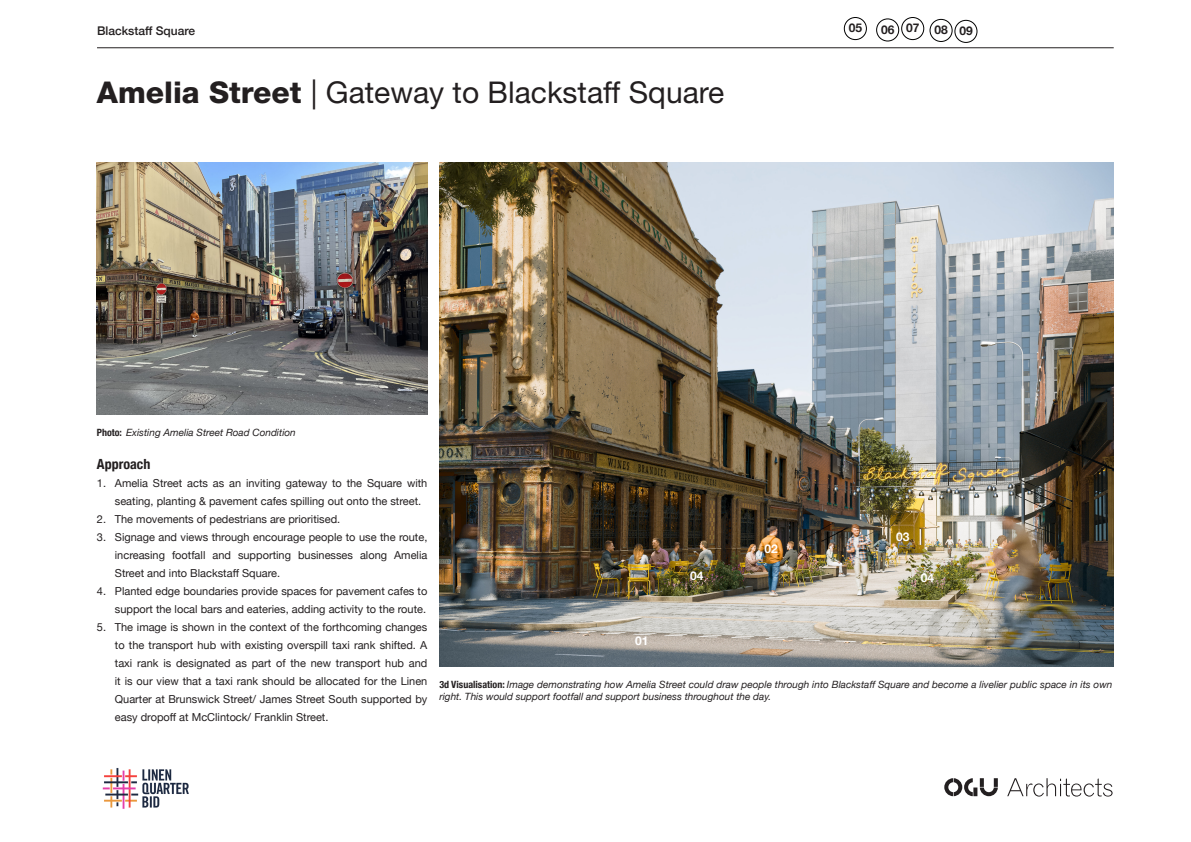
<style>
.page{position:relative;width:1191px;height:842px;background:#fff}
.page>*{position:absolute;margin:0;border:0;box-sizing:border-box;transform-origin:0 0}
.Page_title{font:30px "Helvetica Neue LT Std";color:#231f20}
.Sub_heading{font:700 condensed 14px "Helvetica Neue";color:#231f20}
.t1{font:500 12px "Helvetica Neue";color:#231f20}
.Numbering_Key{font:700 12px "Helvetica Neue";color:#231f20}
.Numbering_Key-2{font:700 12px "Helvetica Neue";color:#fff}
.t2{font:11px/18px "Helvetica Neue";color:#231f20;text-align:justify}
.Image_Ref_or_Label{font:italic 10px/12px "Helvetica Neue";color:#231f20}
.s1{font-weight:800}
.s2{font-weight:700;font-style:normal;font-stretch:condensed}
</style>
<div class="page">
<hr style="left:97px;top:47px;width:1016px;height:1px;background:#231f20">
<svg style="left:944px;top:778px;width:53px;height:18px"></svg>
<svg style="left:1007px;top:778px;width:105px;height:18px"></svg>
<img style="left:102px;top:768px;width:87px;height:41px">
<img style="left:439px;top:163px;width:674px;height:504px">
<img style="left:97px;top:163px;width:330px;height:252px">
<div style="left:844px;top:17px;width:23px;height:23px;border:1px solid #000;border-radius:50%"></div>
<div style="left:876px;top:18px;width:23px;height:24px;border:1px solid #000;border-radius:50%"></div>
<div style="left:901px;top:17px;width:23px;height:23px;border:1px solid #000;border-radius:50%"></div>
<div style="left:929px;top:19px;width:23px;height:23px;border:1px solid #000;border-radius:50%"></div>
<div style="left:954px;top:20px;width:23px;height:23px;border:1px solid #000;border-radius:50%"></div>
<p class="t1" style="left:97px;top:21px;width:100px">Blackstaff Square</p>
<p class="Page_title" style="left:97px;top:74px;width:629px"><span class="s1">Amelia Street</span> | Gateway to Blackstaff Square</p>
<p class="Numbering_Key" style="left:848px;top:19px;width:15px">05</p>
<p class="Numbering_Key" style="left:881px;top:20px;width:15px">06</p>
<p class="Numbering_Key" style="left:906px;top:19px;width:15px">07</p>
<p class="Numbering_Key" style="left:934px;top:21px;width:15px">08</p>
<p class="Numbering_Key" style="left:959px;top:22px;width:15px">09</p>
<p class="Image_Ref_or_Label" style="left:97px;top:427px;width:200px"><span class="s2">Photo:</span> Existing Amelia Street Road Condition</p>
<p class="Sub_heading" style="left:97px;top:452px;width:55px">Approach</p>
<p class="t2" style="left:115px;top:474px;width:314px;text-indent:-18px">1. Amelia Street acts as an inviting gateway to the Square with seating, planting &amp; pavement cafes spilling out onto the street.</p>
<p class="t2" style="left:97px;top:510px;width:245px">2. The movements of pedestrians are prioritised.</p>
<p class="t2" style="left:115px;top:528px;width:314px;text-indent:-18px">3. Signage and views through encourage people to use the route, increasing footfall and supporting businesses along Amelia Street and into Blackstaff Square.</p>
<p class="t2" style="left:97px;top:582px;width:332px;text-align:right">4. Planted edge boundaries provide spaces for pavement cafes to support the local bars and eateries, adding activity to the route.</p>
<p class="t2" style="left:115px;top:618px;width:314px;text-indent:-18px">5. The image is shown in the context of the forthcoming changes to the transport hub with existing overspill taxi rank shifted. A taxi rank is designated as part of the new transport hub and it is our view that a taxi rank should be allocated for the Linen Quarter at Brunswick Street/ James Street South supported by easy dropoff at McClintock/ Franklin Street.</p>
<p class="Numbering_Key-2" style="left:635px;top:632px;width:15px">01</p>
<p class="Numbering_Key-2" style="left:690px;top:567px;width:15px">04</p>
<p class="Numbering_Key-2" style="left:764px;top:539px;width:15px">02</p>
<p class="Numbering_Key-2" style="left:896px;top:527px;width:15px">03</p>
<p class="Numbering_Key-2" style="left:921px;top:569px;width:15px">04</p>
<p class="Image_Ref_or_Label" style="left:439px;top:679px;width:674px"><span class="s2">3d Visualisation:</span> Image demonstrating how Amelia Street could draw people through into Blackstaff Square and become a livelier public space in its own right. This would support footfall and support business throughout the day.</p>
</div>
